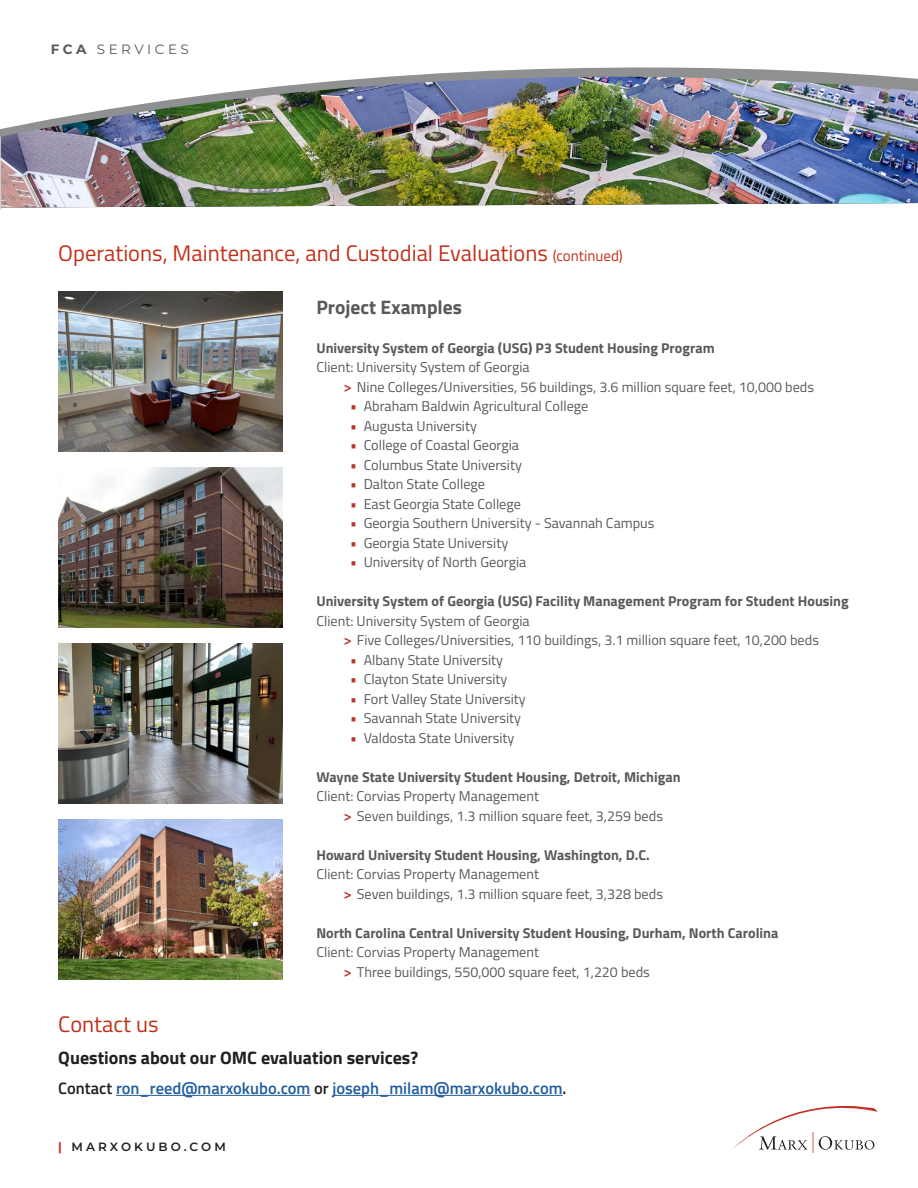
<style>
.page{position:relative;width:918px;height:1188px;background:#fff}
.page>*{position:absolute;margin:0;border:0;box-sizing:border-box;transform-origin:0 0}
.t1{font:22.5px "Titillium Web";color:#c0311a}
.t2{font:700 19.5px "Titillium Web";color:#58595b}
.t3{font:700 18px "Titillium Web";color:#221f20}
.t4{font:600 16.5px "Titillium Web";color:#215e9e}
.t5{font:14.25px/19.5px "Titillium Web";color:#58595b}
.t6{font:700 14.25px "Titillium Web";color:#58595b}
.t7{font:13.5px "Montserrat";letter-spacing:.26em;color:#58595b}
.t8{font:600 12px "Montserrat";letter-spacing:.26em;color:#221f20}
.s1{font-weight:700}
.s2{font-size:15px}
.s3{font-weight:600;font-size:15px;color:#be3527}
.s4{color:#221f20}
.s5{font-weight:700;color:#be3527}
</style>
<div class="page">
<img style="left:0;top:67px;width:918px;height:143px">
<img style="left:58px;top:292px;width:225px;height:159px">
<img style="left:58px;top:644px;width:225px;height:160px">
<img style="left:58px;top:468px;width:225px;height:159px">
<img style="left:58px;top:820px;width:225px;height:160px">
<hr style="left:116px;top:1095px;width:194px;height:1px;background:#215e9e">
<hr style="left:332px;top:1095px;width:231px;height:1px;background:#215e9e">
<svg style="left:734px;top:1106px;width:144px;height:47px"></svg>
<p class="t7" style="left:51px;top:40px;width:140px"><span class="s1">FCA</span> SERVICES</p>
<h1 class="t1" style="left:58px;top:237px;width:566px">Operations, Maintenance, and Custodial Evaluations <span class="s2">(continued)</span></h1>
<h1 class="t1" style="left:58px;top:1008px;width:102px">Contact us</h1>
<h2 class="t2" style="left:316px;top:292px;width:147px">Project Examples</h2>
<p class="t6" style="left:316px;top:337px;width:400px">University System of Georgia (USG) P3 Student Housing Program</p>
<p class="t5" style="left:343px;top:357px;width:472px;text-indent:-27px">Client: University System of Georgia<br><span class="s3">&gt;</span> Nine Colleges/Universities, 56 buildings, 3.6 million square feet, 10,000 beds</p>
<p class="t5" style="left:350px;top:396px;width:240px"><span class="s3">•</span> Abraham Baldwin Agricultural College</p>
<p class="t5" style="left:350px;top:416px;width:128px"><span class="s3">•</span> Augusta University</p>
<p class="t5" style="left:350px;top:435px;width:170px"><span class="s3">•</span> College of Coastal Georgia</p>
<p class="t5" style="left:350px;top:455px;width:173px"><span class="s3">•</span> Columbus State University</p>
<p class="t5" style="left:350px;top:474px;width:136px"><span class="s3">•</span> Dalton State College</p>
<p class="t5" style="left:350px;top:494px;width:172px"><span class="s3">•</span> East Georgia State College</p>
<p class="t5" style="left:350px;top:513px;width:306px"><span class="s3">•</span> Georgia Southern University - Savannah Campus</p>
<p class="t5" style="left:350px;top:533px;width:160px"><span class="s3">•</span> Georgia State University</p>
<p class="t5" style="left:350px;top:552px;width:178px"><span class="s3">•</span> University of North Georgia</p>
<p class="t6" style="left:316px;top:591px;width:534px">University System of Georgia (USG) Facility Management Program for Student Housing</p>
<p class="t5" style="left:343px;top:611px;width:477px;text-indent:-27px">Client: University System of Georgia<br><span class="s3">&gt;</span> Five Colleges/Universities, 110 buildings, 3.1 million square feet, 10,200 beds</p>
<p class="t5" style="left:350px;top:650px;width:155px"><span class="s3">•</span> Albany State University</p>
<p class="t5" style="left:350px;top:669px;width:159px"><span class="s3">•</span> Clayton State University</p>
<p class="t5" style="left:350px;top:689px;width:177px"><span class="s3">•</span> Fort Valley State University</p>
<p class="t5" style="left:350px;top:708px;width:172px"><span class="s3">•</span> Savannah State University</p>
<p class="t5" style="left:350px;top:728px;width:166px"><span class="s3">•</span> Valdosta State University</p>
<p class="t6" style="left:316px;top:766px;width:366px">Wayne State University Student Housing, Detroit, Michigan</p>
<p class="t5" style="left:343px;top:786px;width:321px;text-indent:-27px">Client: Corvias Property Management<br><span class="s3">&gt;</span> Seven buildings, 1.3 million square feet, 3,259 beds</p>
<p class="t6" style="left:316px;top:844px;width:335px">Howard University Student Housing, Washington, D.C.</p>
<p class="t5" style="left:343px;top:864px;width:321px;text-indent:-27px">Client: Corvias Property Management<br><span class="s3">&gt;</span> Seven buildings, 1.3 million square feet, 3,328 beds</p>
<p class="t6" style="left:316px;top:922px;width:463px">North Carolina Central University Student Housing, Durham, North Carolina</p>
<p class="t5" style="left:343px;top:942px;width:308px;text-indent:-27px">Client: Corvias Property Management<br><span class="s3">&gt;</span> Three buildings, 550,000 square feet, 1,220 beds</p>
<p class="t3" style="left:58px;top:1044px;width:361px">Questions about our OMC evaluation services?</p>
<p class="t4" style="left:58px;top:1076px;width:510px"><span class="s4">Contact</span> ron_reed@marxokubo.com <span class="s4">or</span> joseph_milam@marxokubo.com<span class="s4">.</span></p>
<p class="t8" style="left:58px;top:1138px;width:169px"><span class="s5">|</span> MARXOKUBO.COM</p>
</div>
